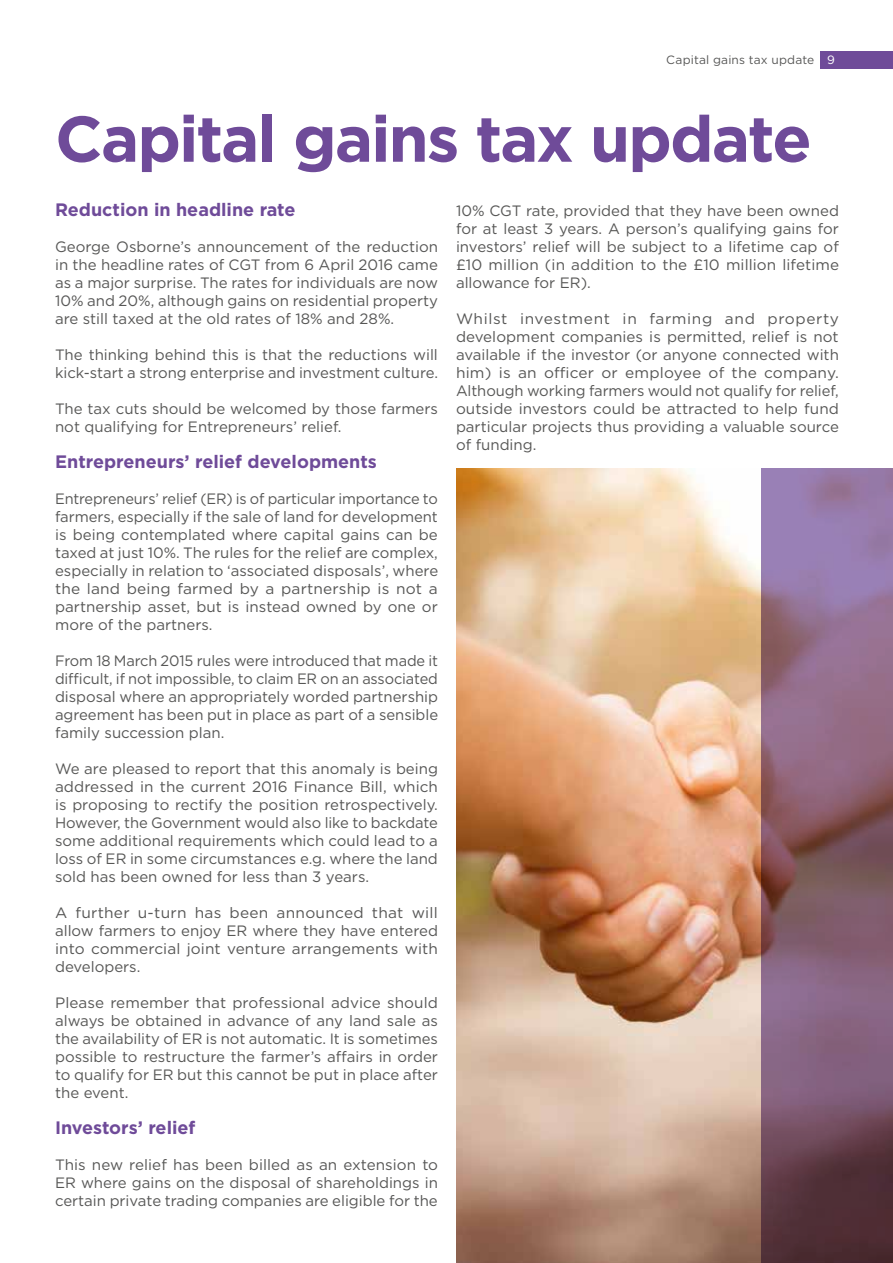
<style>
.page{position:relative;width:893px;height:1263px;background:#fff}
.page>*{position:absolute;margin:0;border:0;box-sizing:border-box;transform-origin:0 0}
.t1{font:700 64.5px "Gotham";letter-spacing:-.03em;color:#6f4b99}
.t2{font:700 18px "Gotham";color:#6f4b99}
.t3{font:15px/18px "Gotham";color:#575756;text-align:justify}
.t4{font:12px "Gotham";letter-spacing:.015em;color:#575756}
.s1{color:#fff}
</style>
<div class="page">
<div style="left:821px;top:51px;width:72px;height:17px;background:#6f4b99"></div>
<img style="left:456px;top:468px;width:306px;height:795px">
<svg style="left:762px;top:468px;width:131px;height:795px;background:#815e76"></svg>
<p class="t4" style="left:666px;top:52px;width:170px">Capital gains tax update <span class="s1">9</span></p>
<h1 class="t1" style="left:55px;top:96px;width:758px">Capital gains tax update</h1>
<p class="t2" style="left:55px;top:198px;width:242px">Reduction in headline rate</p>
<p class="t3" style="left:55px;top:237px;width:385px">George Osborne’s announcement of the reduction in the headline rates of CGT from 6 April 2016 came as a major surprise. The rates for individuals are now 10% and 20%, although gains on residential property are still taxed at the old rates of 18% and 28%.</p>
<p class="t3" style="left:55px;top:345px;width:384px">The thinking behind this is that the reductions will kick-start a strong enterprise and investment culture.</p>
<p class="t3" style="left:55px;top:399px;width:384px">The tax cuts should be welcomed by those farmers not qualifying for Entrepreneurs’ relief.</p>
<p class="t2" style="left:55px;top:450px;width:323px">Entrepreneurs’ relief developments</p>
<p class="t3" style="left:55px;top:489px;width:385px">Entrepreneurs’ relief (ER) is of particular importance to farmers, especially if the sale of land for development is being contemplated where capital gains can be taxed at just 10%. The rules for the relief are complex, especially in relation to ‘associated disposals’, where the land being farmed by a partnership is not a partnership asset, but is instead owned by one or more of the partners.</p>
<p class="t3" style="left:55px;top:651px;width:385px">From 18 March 2015 rules were introduced that made it difficult, if not impossible, to claim ER on an associated disposal where an appropriately worded partnership agreement has been put in place as part of a sensible family succession plan.</p>
<p class="t3" style="left:55px;top:759px;width:384px">We are pleased to report that this anomaly is being addressed in the current 2016 Finance Bill, which is proposing to rectify the position retrospectively.<br>However, the Government would also like to backdate some additional requirements which could lead to a loss of ER in some circumstances e.g. where the land sold has been owned for less than 3 years.</p>
<p class="t3" style="left:55px;top:903px;width:384px">A further u-turn has been announced that will allow farmers to enjoy ER where they have entered into commercial joint venture arrangements with developers.</p>
<p class="t3" style="left:55px;top:993px;width:384px">Please remember that professional advice should always be obtained in advance of any land sale as the availability of ER is not automatic. It is sometimes possible to restructure the farmer’s affairs in order to qualify for ER but this cannot be put in place after the event.</p>
<p class="t2" style="left:55px;top:1116px;width:142px">Investors’ relief</p>
<p class="t3" style="left:55px;top:1155px;width:385px">This new relief has been billed as an extension to ER where gains on the disposal of shareholdings in certain private trading companies are eligible for the</p>
<p class="t3" style="left:456px;top:201px;width:385px">10% CGT rate, provided that they have been owned for at least 3 years. A person’s qualifying gains for investors’ relief will be subject to a lifetime cap of £10 million (in addition to the £10 million lifetime allowance for ER).</p>
<p class="t3" style="left:456px;top:309px;width:385px">Whilst investment in farming and property development companies is permitted, relief is not available if the investor (or anyone connected with him) is an officer or employee of the company.<br>Although working farmers would not qualify for relief, outside investors could be attracted to help fund particular projects thus providing a valuable source of funding.</p>
</div>
